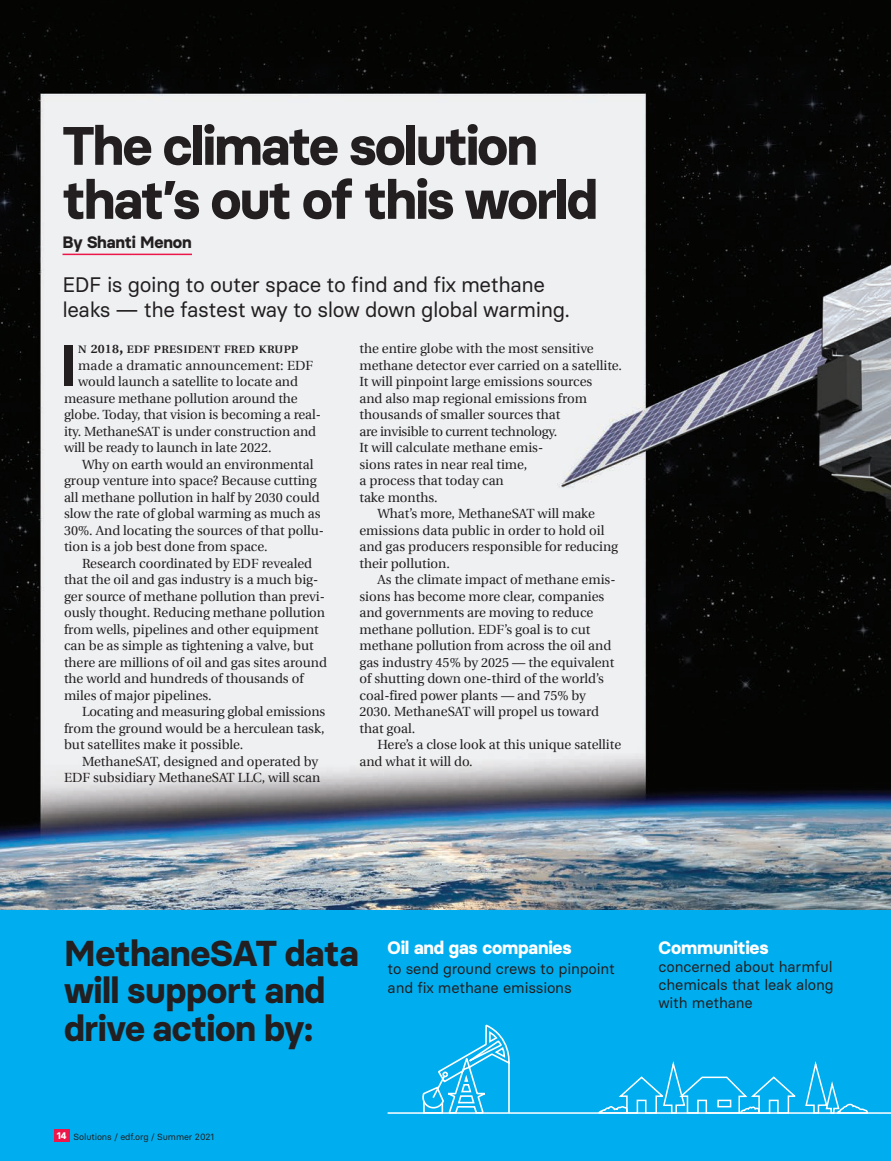
<style>
.page{position:relative;width:891px;height:1161px;background:#fff}
.page>*{position:absolute;margin:0;border:0;box-sizing:border-box;transform-origin:0 0}
.t1{font:600 58.35px "Basier Circle";color:#231f20;scale:1.05 1}
.t2{font:700 54px/54px "Basier Circle";letter-spacing:-.035em;color:#231f20}
.t3{font:700 36px/37.5px "Basier Circle";letter-spacing:-.01em;color:#231f20}
.t4{font:21px/24.8px "Basier Circle";letter-spacing:-.02em;color:#231f20}
.t5{font:700 18px "Basier Circle";letter-spacing:-.01em;color:#fff}
.t6{font:700 16.5px "Basier Circle";letter-spacing:-.01em;color:#231f20}
.t7{font:15px/18px "Basier Circle";letter-spacing:-.01em;color:#231f20}
.t8{font:13.35px "Utopia";color:#231f20}
.t9{font:13.35px "Utopia";letter-spacing:-.02em;color:#231f20}
.t10{font:600 10.8px "Utopia";letter-spacing:.02em;color:#231f20;scale:1.05 1}
.t11{font:700 9.6px "Basier Circle";color:#fff}
.s1{font-size:12px}
.s2{font-size:15.45px}
</style>
<div class="page">
<img style="left:0;top:0;width:891px;height:911px">
<svg style="left:890px;top:724px;width:1px;height:62px"></svg>
<div style="left:0;top:911px;width:891px;height:250px;background:#00aeef"></div>
<div style="left:54px;top:1129px;width:15px;height:12px;background:#ed164b"></div>
<hr style="left:63px;top:254px;width:129px;height:1px;background:#ed164b">
<svg style="left:422px;top:1024px;width:88px;height:88px"></svg>
<hr style="left:388px;top:1112px;width:503px;height:2px;background:#fff">
<svg style="left:597px;top:1061px;width:272px;height:53px"></svg>
<h2 class="t2" style="left:63px;top:118px;width:537px">The climate solution that’s out of this world</h2>
<p class="t6" style="left:63px;top:232px;width:131px">By Shanti Menon</p>
<h3 class="t4" style="left:63px;top:272px;width:509px">EDF is going to outer space to find and fix methane leaks — the fastest way to slow down global warming.</h3>
<h1 class="t1" style="left:59px;top:329px;width:19px">I</h1>
<p class="t10" style="left:78px;top:343px;width:211px">N <span class="s1">2018</span><span class="s2">,</span> EDF PRESIDENT FRED KRUPP</p>
<p class="t8" style="left:359px;top:341px;width:236px">the entire globe with the most sensitive</p>
<p class="t8" style="left:359px;top:358px;width:264px">methane detector ever carried on a satellite.</p>
<p class="t8" style="left:359px;top:374px;width:234px">It will pinpoint large emissions sources</p>
<p class="t8" style="left:359px;top:391px;width:229px">and also map regional emissions from</p>
<p class="t8" style="left:359px;top:407px;width:202px">thousands of smaller sources that</p>
<p class="t9" style="left:359px;top:424px;width:199px">are invisible to current technology.</p>
<p class="t8" style="left:359px;top:440px;width:185px">It will calculate methane emis-</p>
<p class="t8" style="left:359px;top:457px;width:169px">sions rates in near real time,</p>
<p class="t8" style="left:359px;top:473px;width:146px">a process that today can</p>
<p class="t8" style="left:359px;top:490px;width:80px">take months.</p>
<p class="t8" style="left:377px;top:506px;width:219px">What’s more, MethaneSAT will make</p>
<p class="t8" style="left:359px;top:523px;width:246px">emissions data public in order to hold oil</p>
<p class="t8" style="left:359px;top:539px;width:260px">and gas producers responsible for reducing</p>
<p class="t8" style="left:359px;top:556px;width:92px">their pollution.</p>
<p class="t8" style="left:377px;top:572px;width:240px">As the climate impact of methane emis-</p>
<p class="t8" style="left:359px;top:589px;width:246px">sions has become more clear, companies</p>
<p class="t8" style="left:359px;top:605px;width:235px">and governments are moving to reduce</p>
<p class="t8" style="left:359px;top:622px;width:232px">methane pollution. EDF’s goal is to cut</p>
<p class="t8" style="left:359px;top:638px;width:253px">methane pollution from across the oil and</p>
<p class="t8" style="left:359px;top:655px;width:256px">gas industry 45% by 2025 — the equivalent</p>
<p class="t8" style="left:359px;top:671px;width:246px">of shutting down one-third of the world’s</p>
<p class="t8" style="left:359px;top:688px;width:228px">coal-fired power plants — and 75% by</p>
<p class="t8" style="left:359px;top:704px;width:241px">2030. MethaneSAT will propel us toward</p>
<p class="t8" style="left:359px;top:721px;width:57px">that goal.</p>
<p class="t8" style="left:377px;top:737px;width:245px">Here’s a close look at this unique satellite</p>
<p class="t8" style="left:359px;top:754px;width:115px">and what it will do.</p>
<p class="t8" style="left:78px;top:358px;width:236px">made a dramatic announcement: EDF</p>
<p class="t8" style="left:78px;top:374px;width:221px">would launch a satellite to locate and</p>
<p class="t8" style="left:64px;top:391px;width:235px">measure methane pollution around the</p>
<p class="t8" style="left:64px;top:407px;width:258px">globe. Today, that vision is becoming a real-</p>
<p class="t8" style="left:64px;top:424px;width:254px">ity. MethaneSAT is under construction and</p>
<p class="t8" style="left:64px;top:440px;width:209px">will be ready to launch in late 2022.</p>
<p class="t8" style="left:82px;top:457px;width:233px">Why on earth would an environmental</p>
<p class="t8" style="left:64px;top:473px;width:254px">group venture into space? Because cutting</p>
<p class="t8" style="left:64px;top:490px;width:257px">all methane pollution in half by 2030 could</p>
<p class="t8" style="left:64px;top:506px;width:258px">slow the rate of global warming as much as</p>
<p class="t8" style="left:64px;top:523px;width:262px">30%. And locating the sources of that pollu-</p>
<p class="t8" style="left:64px;top:539px;width:205px">tion is a job best done from space.</p>
<p class="t8" style="left:82px;top:556px;width:232px">Research coordinated by EDF revealed</p>
<p class="t8" style="left:64px;top:572px;width:256px">that the oil and gas industry is a much big-</p>
<p class="t8" style="left:64px;top:589px;width:263px">ger source of methane pollution than previ-</p>
<p class="t8" style="left:64px;top:605px;width:263px">ously thought. Reducing methane pollution</p>
<p class="t8" style="left:64px;top:622px;width:256px">from wells, pipelines and other equipment</p>
<p class="t8" style="left:64px;top:638px;width:251px">can be as simple as tightening a valve, but</p>
<p class="t8" style="left:64px;top:655px;width:265px">there are millions of oil and gas sites around</p>
<p class="t8" style="left:64px;top:671px;width:241px">the world and hundreds of thousands of</p>
<p class="t8" style="left:64px;top:688px;width:149px">miles of major pipelines.</p>
<p class="t8" style="left:82px;top:704px;width:245px">Locating and measuring global emissions</p>
<p class="t8" style="left:64px;top:721px;width:262px">from the ground would be a herculean task,</p>
<p class="t8" style="left:64px;top:737px;width:181px">but satellites make it possible.</p>
<p class="t8" style="left:82px;top:754px;width:238px">MethaneSAT, designed and operated by</p>
<p class="t8" style="left:64px;top:770px;width:258px">EDF subsidiary MethaneSAT LLC, will scan</p>
<h3 class="t3" style="left:64px;top:934px;width:296px">MethaneSAT data will support and drive action by:</h3>
<h3 class="t5" style="left:388px;top:937px;width:186px">Oil and gas companies</h3>
<p class="t7" style="left:388px;top:959px;width:229px;line-height:19.5px">to send ground crews to pinpoint and fix methane emissions</p>
<p class="t11" style="left:57px;top:1130px;width:11px">14</p>
<h3 class="t5" style="left:658px;top:937px;width:112px">Communities</h3>
<p class="t7" style="left:658px;top:958px;width:177px;text-align:justify">concerned about harmful chemicals that leak along with methane</p>
</div>
